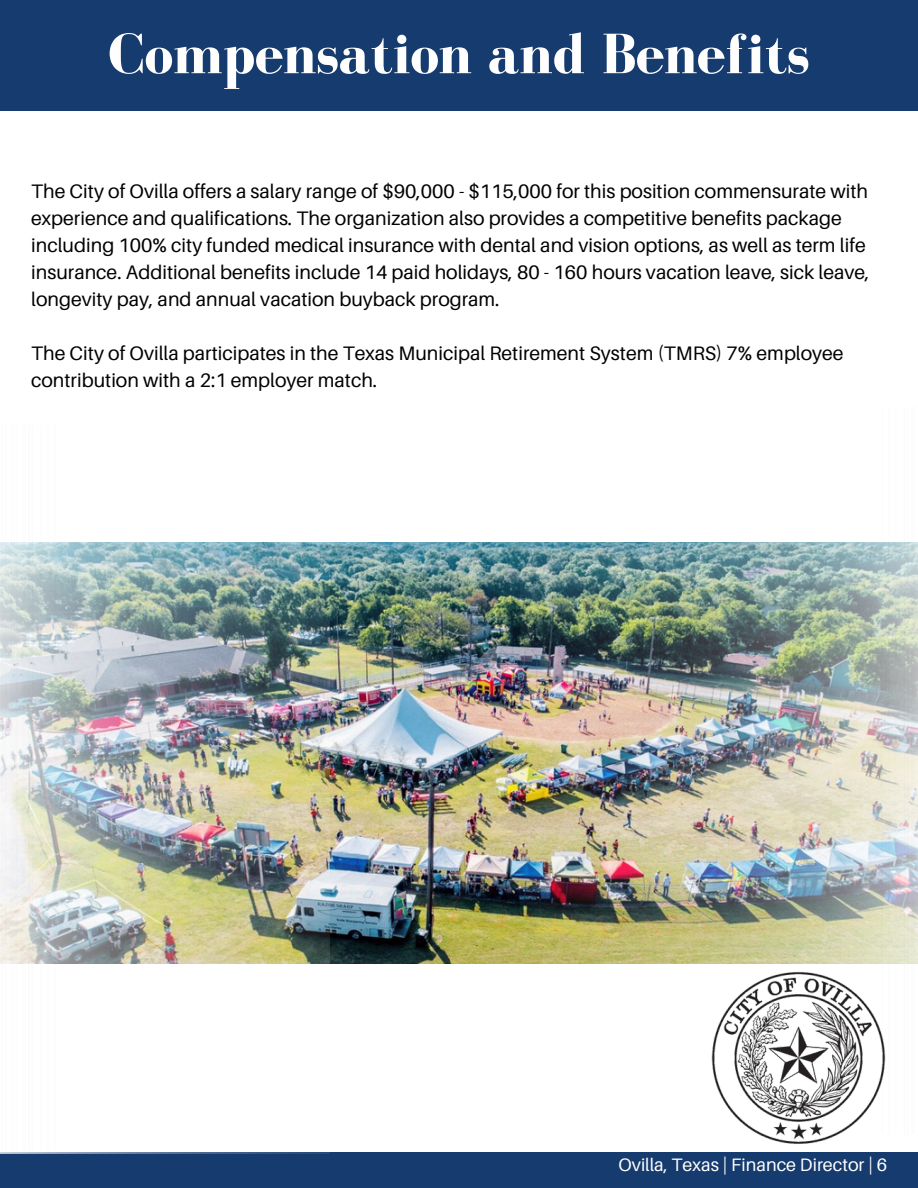
<style>
.page{position:relative;width:918px;height:1188px;background:#fff}
.page>*{position:absolute;margin:0;border:0;box-sizing:border-box;transform-origin:0 0}
.t1{font:700 58.5px "Bodoni FLF";color:#fefefe}
.t2{font:19.5px/27px "Aileron";color:#000}
.t3{font:18px "Aileron";color:#fff}
</style>
<div class="page">
<div style="left:0;top:0;width:918px;height:110px;background:#163b6f"></div>
<div style="left:0;top:1152px;width:918px;height:36px;background:#163b6f"></div>
<img style="left:329px;top:542px;width:192px;height:422px">
<img style="left:0;top:542px;width:329px;height:611px">
<img style="left:521px;top:542px;width:397px;height:520px">
<img style="left:712px;top:968px;width:173px;height:176px">
<p class="t1" style="left:108px;top:22px;width:703px">Compensation and Benefits</p>
<p class="t2" style="left:31px;top:178px;width:840px">The City of Ovilla offers a salary range of $90,000 - $115,000 for this position commensurate with experience and qualifications. The organization also provides a competitive benefits package including 100% city funded medical insurance with dental and vision options, as well as term life insurance. Additional benefits include 14 paid holidays, 80 - 160 hours vacation leave, sick leave, longevity pay, and annual vacation buyback program.</p>
<p class="t2" style="left:31px;top:340px;width:814px">The City of Ovilla participates in the Texas Municipal Retirement System (TMRS) 7% employee contribution with a 2:1 employer match.</p>
<p class="t3" style="left:619px;top:1154px;width:270px">Ovilla, Texas | Finance Director | 6</p>
</div>
